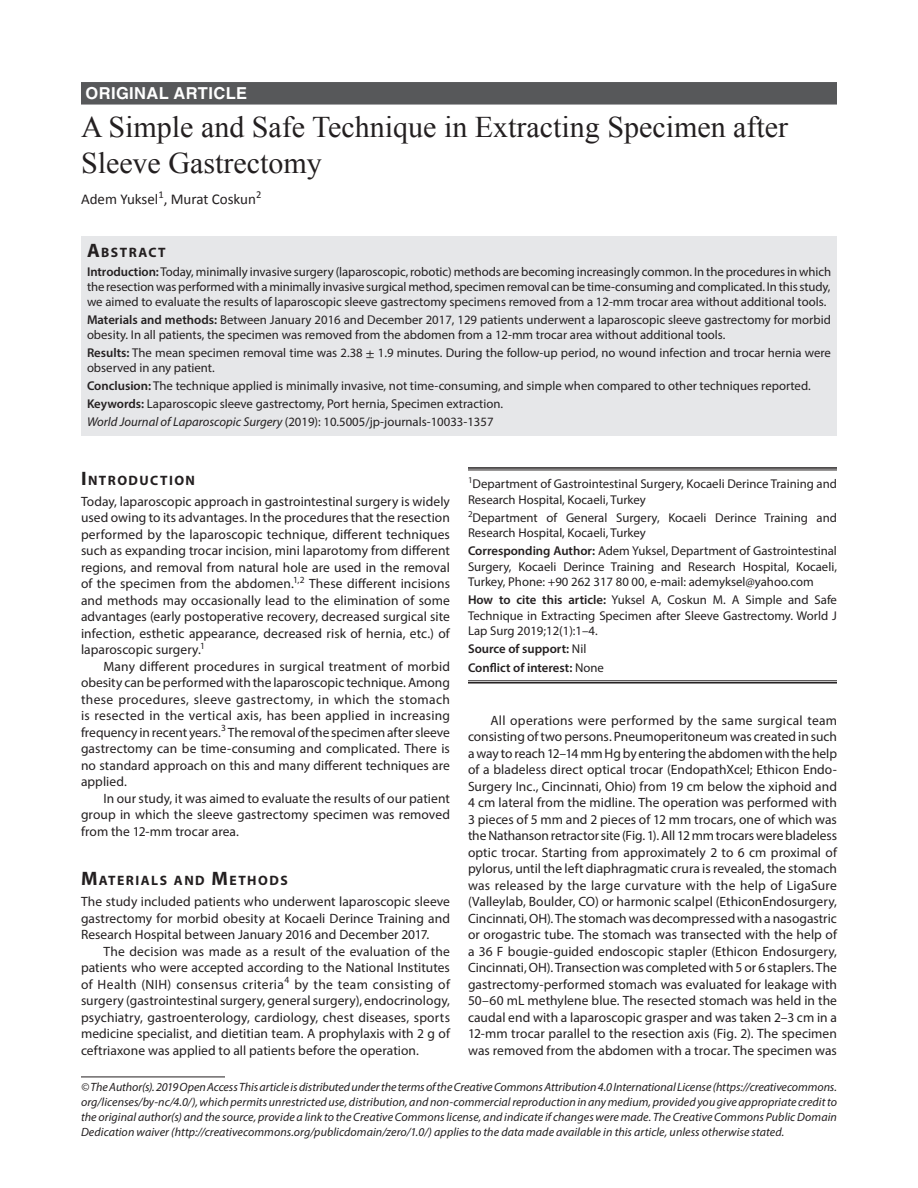
<style>
.page{position:relative;width:918px;height:1188px;background:#fff}
.page>*{position:absolute;margin:0;border:0;box-sizing:border-box;transform-origin:0 0}
.AT{font:30px/36px "Times New Roman";color:#231f20}
.WJOLS-ART{font:700 16.5px "Helvetica LT Std";letter-spacing:.025em;color:#fff}
.AU{font:15px "Calibri";color:#231f20}
.AB{font:700 13.65px "Myriad Pro";letter-spacing:.105em;color:#231f20}
.Para{font:13.5px/16.5px "Myriad Pro";letter-spacing:.005em;color:#231f20;text-align:justify}
.Para-first{font:13.5px/16.5px "Myriad Pro";letter-spacing:.005em;color:#231f20;text-align:justify}
.KW{font:12.75px/15px "Myriad Pro";color:#231f20}
.Cor-Para{font:12.75px/15.3px "Myriad Pro";color:#231f20;text-align:justify}
.AF-first{font:12.75px/15.3px "Myriad Pro";color:#231f20}
.AF{font:12.75px/15.3px "Myriad Pro";color:#231f20}
.JT_DOI{font:12.75px "Myriad Pro";color:#231f20}
.Aff-foot-last{font:600 12.75px "Myriad Pro";color:#231f20}
.Aff-foot{font:600 12.75px "Myriad Pro";color:#231f20}
.Footnote_Text{font:italic 12px/15px "Myriad Pro";letter-spacing:.005em;color:#231f20;text-align:justify}
.s1{font-size:19.5px}
.s2{font-weight:600}
.s3{font-family:"STIX"}
.s4{font-style:italic}
.s5{font-weight:400}
</style>
<div class="page">
<div style="left:81px;top:82px;width:756px;height:23px;background:#57585a"></div>
<div style="left:81px;top:236px;width:756px;height:26px;background:#e6e7e9"></div>
<div style="left:81px;top:261px;width:756px;height:54px;background:#e6e7e9"></div>
<div style="left:81px;top:309px;width:756px;height:39px;background:#e6e7e9"></div>
<div style="left:81px;top:342px;width:756px;height:39px;background:#e6e7e9"></div>
<div style="left:81px;top:375px;width:756px;height:24px;background:#e6e7e9"></div>
<div style="left:81px;top:393px;width:756px;height:24px;background:#e6e7e9"></div>
<div style="left:81px;top:411px;width:756px;height:24px;background:#e6e7e9"></div>
<hr style="left:468px;top:467px;width:369px;height:2px;background:#231f20">
<hr style="left:468px;top:470px;width:369px;height:1px;background:#231f20">
<hr style="left:468px;top:681px;width:369px;height:1px;background:#231f20">
<hr style="left:468px;top:682px;width:369px;height:2px;background:#231f20">
<hr style="left:81px;top:1077px;width:144px;height:1px;background:#231f20">
<p class="WJOLS-ART" style="left:86px;top:83px;width:163px">ORIGINAL ARTICLE</p>
<p class="AT" style="left:81px;top:108px;width:709px">A Simple and Safe Technique in Extracting Specimen after<br>Sleeve Gastrectomy</p>
<p class="AU" style="left:81px;top:190px;width:182px">Adem Yuksel<sup>1</sup>, Murat Coskun<sup>2</sup></p>
<p class="AB" style="left:87px;top:243px;width:80px"><span class="s1">A</span>BSTRACT</p>
<p class="KW" style="left:87px;top:264px;width:746px;text-align:justify"><span class="s2">Introduction:</span> Today, minimally invasive surgery (laparoscopic, robotic) methods are becoming increasingly common. In the procedures in which the resection was performed with a minimally invasive surgical method, specimen removal can be time-consuming and complicated. In this study, we aimed to evaluate the results of laparoscopic sleeve gastrectomy specimens removed from a 12-mm trocar area without additional tools.</p>
<p class="KW" style="left:87px;top:312px;width:745px"><span class="s2">Materials and methods:</span> Between January 2016 and December 2017, 129 patients underwent a laparoscopic sleeve gastrectomy for morbid obesity. In all patients, the specimen was removed from the abdomen from a 12-mm trocar area without additional tools.</p>
<p class="KW" style="left:87px;top:345px;width:745px"><span class="s2">Results:</span> The mean specimen removal time was 2.38 <span class="s3">±</span> 1.9 minutes. During the follow-up period, no wound infection and trocar hernia were observed in any patient.</p>
<p class="KW" style="left:87px;top:378px;width:725px"><span class="s2">Conclusion:</span> The technique applied is minimally invasive, not time-consuming, and simple when compared to other techniques reported.</p>
<p class="KW" style="left:87px;top:396px;width:418px"><span class="s2">Keywords:</span> Laparoscopic sleeve gastrectomy, Port hernia, Specimen extraction.</p>
<p class="JT_DOI" style="left:87px;top:414px;width:408px"><span class="s4">World Journal of Laparoscopic Surgery</span> (2019): 10.5005/jp-journals-10033-1357</p>
<h1 class="AB" style="left:81px;top:471px;width:116px"><span class="s1">I</span>NTRODUCTION</h1>
<p class="Para-first" style="left:81px;top:493px;width:371px">Today, laparoscopic approach in gastrointestinal surgery is widely used owing to its advantages. In the procedures that the resection performed by the laparoscopic technique, different techniques such as expanding trocar incision, mini laparotomy from different regions, and removal from natural hole are used in the removal of the specimen from the abdomen.<sup>1,2</sup> These different incisions and methods may occasionally lead to the elimination of some advantages (early postoperative recovery, decreased surgical site infection, esthetic appearance, decreased risk of hernia, etc.) of laparoscopic surgery.<sup>1</sup></p>
<p class="Para" style="left:81px;top:658px;width:371px;text-indent:22px">Many different procedures in surgical treatment of morbid obesity can be performed with the laparoscopic technique. Among these procedures, sleeve gastrectomy, in which the stomach is resected in the vertical axis, has been applied in increasing frequency in recent years.<sup>3</sup> The removal of the specimen after sleeve gastrectomy can be time-consuming and complicated. There is no standard approach on this and many different techniques are applied.</p>
<p class="Para" style="left:81px;top:790px;width:370px;text-indent:22px">In our study, it was aimed to evaluate the results of our patient group in which the sleeve gastrectomy specimen was removed from the 12-mm trocar area.</p>
<h1 class="AB" style="left:81px;top:872px;width:208px"><span class="s1">M</span>ATERIALS AND <span class="s1">M</span>ETHODS</h1>
<p class="Para-first" style="left:81px;top:893px;width:370px">The study included patients who underwent laparoscopic sleeve gastrectomy for morbid obesity at Kocaeli Derince Training and Research Hospital between January 2016 and December 2017.</p>
<p class="Para" style="left:81px;top:943px;width:371px;text-indent:22px">The decision was made as a result of the evaluation of the patients who were accepted according to the National Institutes of Health (NIH) consensus criteria<sup>4</sup> by the team consisting of surgery (gastrointestinal surgery, general surgery), endocrinology, psychiatry, gastroenterology, cardiology, chest diseases, sports medicine specialist, and dietitian team. A prophylaxis with 2 g of ceftriaxone was applied to all patients before the operation.</p>
<p class="AF-first" style="left:468px;top:476px;width:371px"><sup>1</sup>Department of Gastrointestinal Surgery, Kocaeli Derince Training and<br>Research Hospital, Kocaeli, Turkey</p>
<p class="AF" style="left:468px;top:510px;width:371px"><sup>2</sup>Department of General Surgery, Kocaeli Derince Training and<br>Research Hospital, Kocaeli, Turkey</p>
<p class="Cor-Para" style="left:468px;top:543px;width:370px"><span class="s2">Corresponding Author:</span> Adem Yuksel, Department of Gastrointestinal Surgery, Kocaeli Derince Training and Research Hospital, Kocaeli, Turkey, Phone: +90 262 317 80 00, e-mail: ademyksel@yahoo.com</p>
<p class="Cor-Para" style="left:468px;top:592px;width:370px"><span class="s2">How to cite this article:</span> Yuksel A, Coskun M. A Simple and Safe Technique in Extracting Specimen after Sleeve Gastrectomy. World J Lap Surg 2019;12(1):1–4.</p>
<p class="Aff-foot" style="left:468px;top:641px;width:120px">Source of support: <span class="s5">Nil</span></p>
<p class="Aff-foot-last" style="left:468px;top:659px;width:137px">Conflict of interest: <span class="s5">None</span></p>
<p class="Para" style="left:468px;top:712px;width:371px;text-indent:22px">All operations were performed by the same surgical team consisting of two persons. Pneumoperitoneum was created in such a way to reach 12–14 mm Hg by entering the abdomen with the help of a bladeless direct optical trocar (EndopathXcel; Ethicon Endo-Surgery Inc., Cincinnati, Ohio) from 19 cm below the xiphoid and 4 cm lateral from the midline. The operation was performed with 3 pieces of 5 mm and 2 pieces of 12 mm trocars, one of which was the Nathanson retractor site (Fig. 1). All 12 mm trocars were bladeless optic trocar. Starting from approximately 2 to 6 cm proximal of pylorus, until the left diaphragmatic crura is revealed, the stomach was released by the large curvature with the help of LigaSure (Valleylab, Boulder, CO) or harmonic scalpel (EthiconEndosurgery, Cincinnati, OH). The stomach was decompressed with a nasogastric or orogastric tube. The stomach was transected with the help of a 36 F bougie-guided endoscopic stapler (Ethicon Endosurgery, Cincinnati, OH). Transection was completed with 5 or 6 staplers. The gastrectomy-performed stomach was evaluated for leakage with 50–60 mL methylene blue. The resected stomach was held in the caudal end with a laparoscopic grasper and was taken 2–3 cm in a 12-mm trocar parallel to the resection axis (Fig. 2). The specimen was removed from the abdomen with a trocar. The specimen was</p>
<p class="Footnote_Text" style="left:81px;top:1079px;width:758px">© The Author(s). 2019 Open Access This article is distributed under the terms of the Creative Commons Attribution 4.0 International License (https://creativecommons. org/licenses/by-nc/4.0/), which permits unrestricted use, distribution, and non-commercial reproduction in any medium, provided you give appropriate credit to the original author(s) and the source, provide a link to the Creative Commons license, and indicate if changes were made. The Creative Commons Public Domain Dedication waiver (http://creativecommons.org/publicdomain/zero/1.0/) applies to the data made available in this article, unless otherwise stated.</p>
</div>
